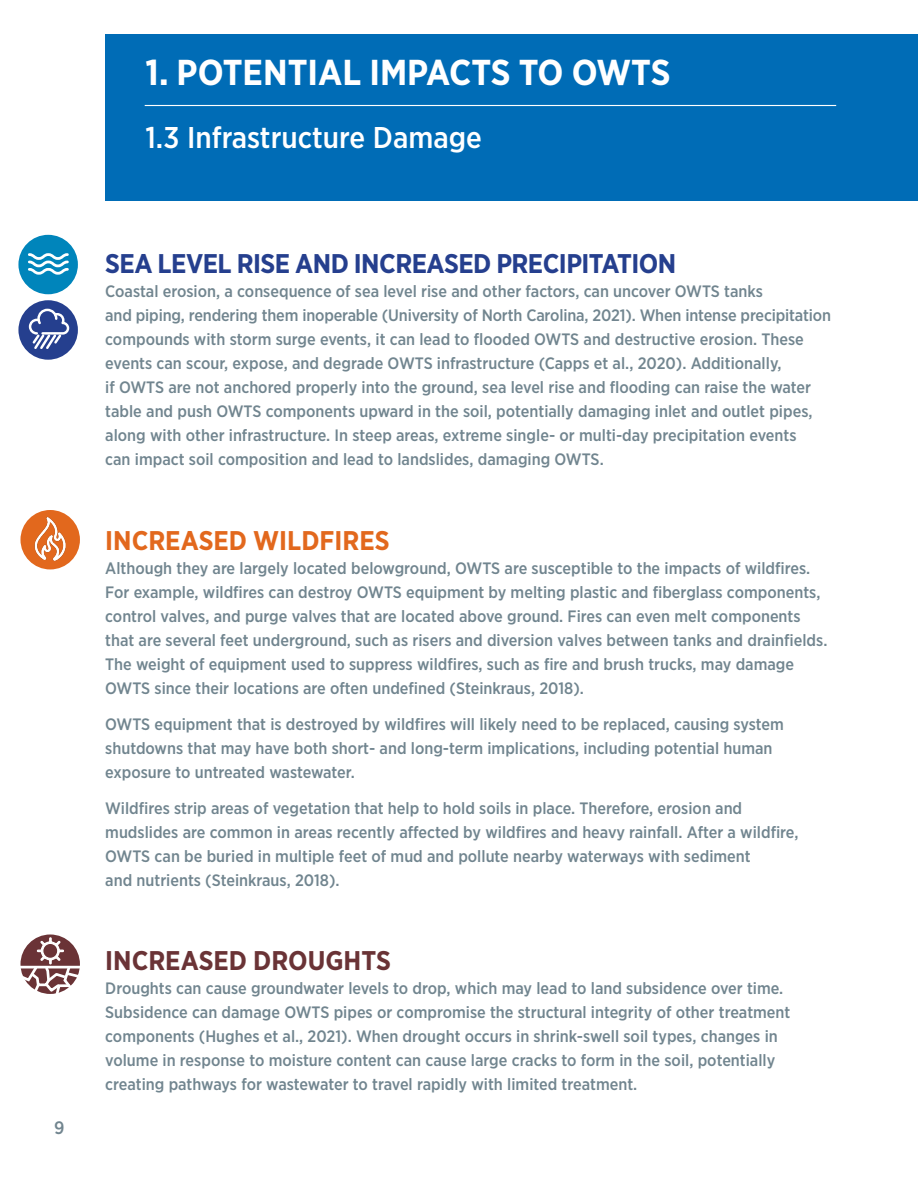
<style>
.page{position:relative;width:918px;height:1188px;background:#fff}
.page>*{position:absolute;margin:0;border:0;box-sizing:border-box;transform-origin:0 0}
.t1{font:700 36px "Gotham Narrow";color:#fff}
.t2{font:500 30px "Gotham Narrow";color:#fff}
.t3{font:700 27px "Gotham Narrow";letter-spacing:-.02em;color:#253f8e}
.t4{font:700 27px "Gotham Narrow";color:#e2681d}
.t5{font:700 27px "Gotham Narrow";color:#6a3336}
.t6{font:500 18px "Gotham Narrow";color:#71858f}
.t7{font:500 16.5px/24px "Gotham Narrow";color:#71858f}
</style>
<div class="page">
<div style="left:105px;top:35px;width:813px;height:166px;background:#006cb6"></div>
<hr style="left:145px;top:105px;width:691px;height:1px;background:#fff">
<div style="left:20px;top:510px;width:60px;height:59px;background:#e2681d;border-radius:50%"></div>
<img style="left:22px;top:511px;width:54px;height:56px">
<svg style="left:20px;top:937px;width:60px;height:57px"></svg>
<div style="left:18px;top:235px;width:60px;height:59px;background:#0085bb;border-radius:50%"></div>
<svg style="left:28px;top:253px;width:41px;height:22px"></svg>
<div style="left:18px;top:300px;width:60px;height:60px;background:#253f8e;border-radius:50%"></div>
<svg style="left:28px;top:307px;width:42px;height:42px"></svg>
<p class="t6" style="left:54px;top:1117px;width:12px">9</p>
<h1 class="t1" style="left:145px;top:49px;width:527px">1. POTENTIAL IMPACTS TO OWTS</h1>
<h3 class="t2" style="left:145px;top:118px;width:338px">1.3 Infrastructure Damage</h3>
<h4 class="t3" style="left:105px;top:247px;width:573px">SEA LEVEL RISE AND INCREASED PRECIPITATION</h4>
<p class="t7" style="left:105px;top:279px;width:727px">Coastal erosion, a consequence of sea level rise and other factors, can uncover OWTS tanks<br>and piping, rendering them inoperable (University of North Carolina, 2021). When intense precipitation compounds with storm surge events, it can lead to flooded OWTS and destructive erosion. These events can scour, expose, and degrade OWTS infrastructure (Capps et al., 2020). Additionally,<br>if OWTS are not anchored properly into the ground, sea level rise and flooding can raise the water table and push OWTS components upward in the soil, potentially damaging inlet and outlet pipes, along with other infrastructure. In steep areas, extreme single- or multi-day precipitation events<br>can impact soil composition and lead to landslides, damaging OWTS.</p>
<h4 class="t4" style="left:105px;top:523px;width:286px">INCREASED WILDFIRES</h4>
<p class="t7" style="left:105px;top:556px;width:724px">Although they are largely located belowground, OWTS are susceptible to the impacts of wildfires.<br>For example, wildfires can destroy OWTS equipment by melting plastic and fiberglass components, control valves, and purge valves that are located above ground. Fires can even melt components that are several feet underground, such as risers and diversion valves between tanks and drainfields.<br>The weight of equipment used to suppress wildfires, such as fire and brush trucks, may damage OWTS since their locations are often undefined (Steinkraus, 2018).</p>
<p class="t7" style="left:105px;top:712px;width:680px">OWTS equipment that is destroyed by wildfires will likely need to be replaced, causing system shutdowns that may have both short- and long-term implications, including potential human exposure to untreated wastewater.</p>
<p class="t7" style="left:105px;top:796px;width:695px">Wildfires strip areas of vegetation that help to hold soils in place. Therefore, erosion and mudslides are common in areas recently affected by wildfires and heavy rainfall. After a wildfire, OWTS can be buried in multiple feet of mud and pollute nearby waterways with sediment<br>and nutrients (Steinkraus, 2018).</p>
<h4 class="t5" style="left:105px;top:943px;width:287px">INCREASED DROUGHTS</h4>
<p class="t7" style="left:105px;top:976px;width:687px">Droughts can cause groundwater levels to drop, which may lead to land subsidence over time.<br>Subsidence can damage OWTS pipes or compromise the structural integrity of other treatment components (Hughes et al., 2021). When drought occurs in shrink-swell soil types, changes in volume in response to moisture content can cause large cracks to form in the soil, potentially creating pathways for wastewater to travel rapidly with limited treatment.</p>
</div>
